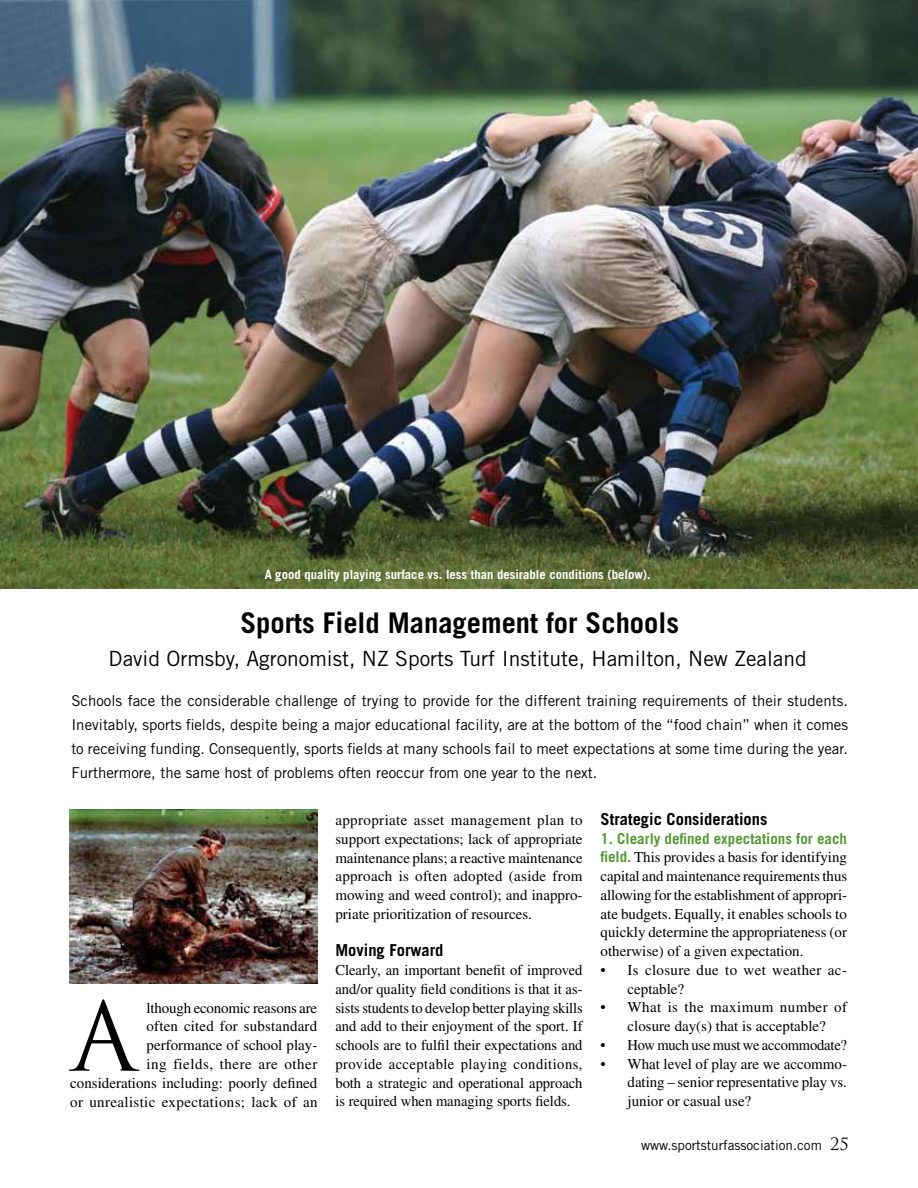
<style>
.page{position:relative;width:918px;height:1188px;background:#fff}
.page>*{position:absolute;margin:0;border:0;box-sizing:border-box;transform-origin:0 0}
.t1{font:93px "Trajan Pro";color:#000}
.t2{font:700 28.5px "Trade Gothic";color:#000}
.t3{font:21px "Trade Gothic";color:#000}
.t4{font:700 16.5px "Trade Gothic";color:#000}
.t5{font:15px/18.8px "Times";color:#000;text-align:justify}
.t6{font:15px/24px "Trade Gothic";color:#000;text-align:justify}
.t7{font:15px/18.8px "Times";letter-spacing:.02em;color:#000}
.t8{font:700 15px "Trade Gothic";color:#559936}
.t9{font:13.5px "Trade Gothic";color:#000}
.t10{font:700 12.75px "Trade Gothic";color:#fff}
.s1{font-family:"Trade Gothic";font-weight:700;color:#559936}
.s2{font-family:"Trajan Pro";font-size:16.5px}
</style>
<div class="page">
<img style="left:0;top:0;width:918px;height:589px">
<img style="left:70px;top:810px;width:247px;height:173px">
<p class="t10" style="left:265px;top:567px;width:388px">A good quality playing surface vs. less than desirable conditions (below).</p>
<h2 class="t2" style="left:240px;top:605px;width:440px">Sports Field Management for Schools</h2>
<h3 class="t3" style="left:109px;top:646px;width:700px">David Ormsby, Agronomist, NZ Sports Turf Institute, Hamilton, New Zealand</h3>
<p class="t6" style="left:71px;top:689px;width:778px">Schools face the considerable challenge of trying to provide for the different training requirements of their students.<br>Inevitably, sports fields, despite being a major educational facility, are at the bottom of the “food chain” when it comes to receiving funding. Consequently, sports fields at many schools fail to meet expectations at some time during the year.<br>Furthermore, the same host of problems often reoccur from one year to the next.</p>
<h1 class="t1" style="left:71px;top:978px;width:67px">A</h1>
<p class="t5" style="left:147px;top:998px;width:172px">lthough economic reasons are often cited for substandard performance of school play&shy;ing fields, there are other</p>
<p class="t5" style="left:70px;top:1074px;width:249px">considerations including: poorly defined or unrealistic expectations; lack of an</p>
<p class="t5" style="left:335px;top:811px;width:249px">appropriate asset management plan to support expectations; lack of appropriate maintenance plans; a reactive maintenance approach is often adopted (aside from mowing and weed control); and inappro&shy;priate prioritization of resources.</p>
<p class="t4" style="left:335px;top:940px;width:110px">Moving Forward</p>
<p class="t5" style="left:335px;top:961px;width:249px">Clearly, an important benefit of improved and/or quality field conditions is that it as&shy;sists students to develop better playing skills and add to their enjoyment of the sport. If schools are to fulfil their expectations and provide acceptable playing conditions, both a strategic and operational approach is required when managing sports fields.</p>
<p class="t4" style="left:601px;top:809px;width:168px">Strategic Considerations</p>
<p class="t8" style="left:601px;top:829px;width:248px">1. Clearly defined expectations for each</p>
<p class="t5" style="left:601px;top:848px;width:248px"><span class="s1">field.</span> This provides a basis for identifying capital and maintenance requirements thus allowing for the establishment of appropri&shy;ate budgets. Equally, it enables schools to quickly determine the appropriateness (or otherwise) of a given expectation.</p>
<p class="t7" style="left:628px;top:960px;width:221px;text-indent:-27px">• Is closure due to wet weather ac&shy;ceptable?</p>
<p class="t5" style="left:601px;top:998px;width:248px;text-align:center">• What is the maximum number of closure day(s) that is acceptable?</p>
<p class="t5" style="left:601px;top:1035px;width:248px">• How much use must we accommodate?</p>
<p class="t5" style="left:628px;top:1054px;width:221px;text-indent:-27px">• What level of play are we accommo&shy;dating – senior representative play vs. junior or casual use?</p>
<p class="t9" style="left:641px;top:1137px;width:209px">www.sportsturfassociation.com <span class="s2">25</span></p>
</div>
